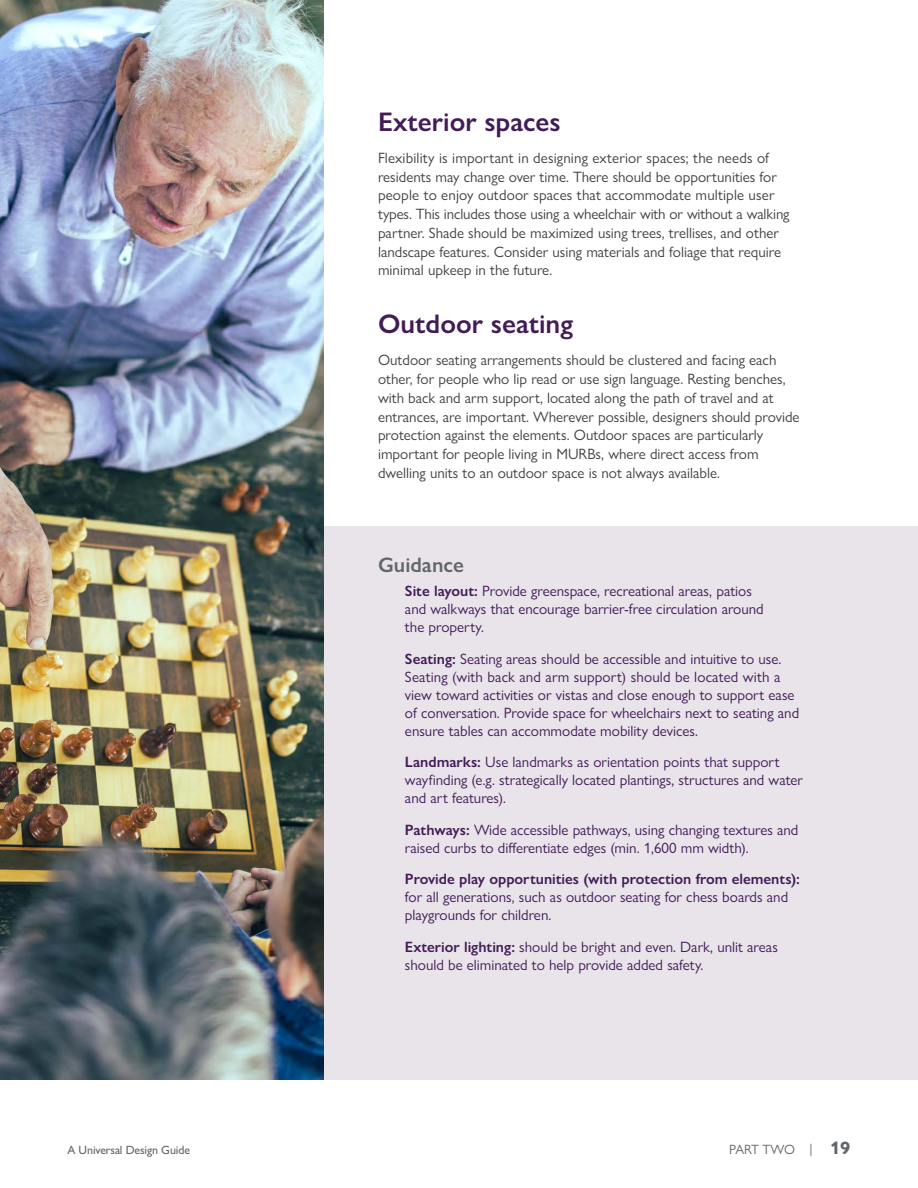
<style>
.page{position:relative;width:918px;height:1188px;background:#fff}
.page>*{position:absolute;margin:0;border:0;box-sizing:border-box;transform-origin:0 0}
.t1{font:600 27px "Gill Sans Nova";color:#421b57}
.t2{font:600 21px "Gill Sans Nova";color:#63666b}
.P_Body_plum{font:15px/18px "Gill Sans Nova";color:#421b57}
.P_Body{font:15px/18.8px "Gill Sans Nova";color:#414042}
.t3{font:13.5px "Gill Sans Nova";letter-spacing:-.035em;color:#63666b}
.t4{font:500 12px "Gill Sans Nova";letter-spacing:-.01em;color:#63666b}
.s1{font-weight:600}
.s2{font-weight:700;font-size:18px}
</style>
<div class="page">
<div style="left:324px;top:526px;width:594px;height:554px;background:#e8e4ea"></div>
<img style="left:0;top:0;width:324px;height:1080px">
<h4 class="t1" style="left:378px;top:105px;width:184px">Exterior spaces</h4>
<p class="P_Body" style="left:378px;top:148px;width:413px">Flexibility is important in designing exterior spaces; the needs of residents may change over time. There should be opportunities for people to enjoy outdoor spaces that accommodate multiple user types. This includes those using a wheelchair with or without a walking partner. Shade should be maximized using trees, trellises, and other landscape features. Consider using materials and foliage that require minimal upkeep in the future.</p>
<h4 class="t1" style="left:378px;top:307px;width:197px">Outdoor seating</h4>
<p class="P_Body" style="left:378px;top:351px;width:423px">Outdoor seating arrangements should be clustered and facing each other, for people who lip read or use sign language. Resting benches, with back and arm support, located along the path of travel and at entrances, are important. Wherever possible, designers should provide protection against the elements. Outdoor spaces are particularly important for people living in MURBs, where direct access from dwelling units to an outdoor space is not always available.</p>
<h5 class="t2" style="left:378px;top:551px;width:87px">Guidance</h5>
<p class="P_Body_plum" style="left:405px;top:582px;width:360px"><span class="s1">Site layout:</span> Provide greenspace, recreational areas, patios and walkways that encourage barrier-free circulation around the property.</p>
<p class="P_Body_plum" style="left:405px;top:650px;width:396px"><span class="s1">Seating:</span> Seating areas should be accessible and intuitive to use.<br>Seating (with back and arm support) should be located with a view toward activities or vistas and close enough to support ease of conversation. Provide space for wheelchairs next to seating and ensure tables can accommodate mobility devices.</p>
<p class="P_Body_plum" style="left:405px;top:753px;width:400px"><span class="s1">Landmarks:</span> Use landmarks as orientation points that support wayfinding (e.g. strategically located plantings, structures and water and art features).</p>
<p class="P_Body_plum" style="left:405px;top:821px;width:395px"><span class="s1">Pathways:</span> Wide accessible pathways, using changing textures and raised curbs to differentiate edges (min. 1,600 mm width).</p>
<p class="P_Body_plum" style="left:405px;top:870px;width:396px"><span class="s1">Provide play opportunities (with protection from elements): </span>for all generations, such as outdoor seating for chess boards and playgrounds for children.</p>
<p class="P_Body_plum" style="left:405px;top:938px;width:374px"><span class="s1">Exterior lighting:</span> should be bright and even. Dark, unlit areas should be eliminated to help provide added safety.</p>
<p class="t4" style="left:68px;top:1143px;width:124px">A Universal Design Guide</p>
<p class="t3" style="left:729px;top:1141px;width:123px">PART TWO | <span class="s2">19</span></p>
</div>
